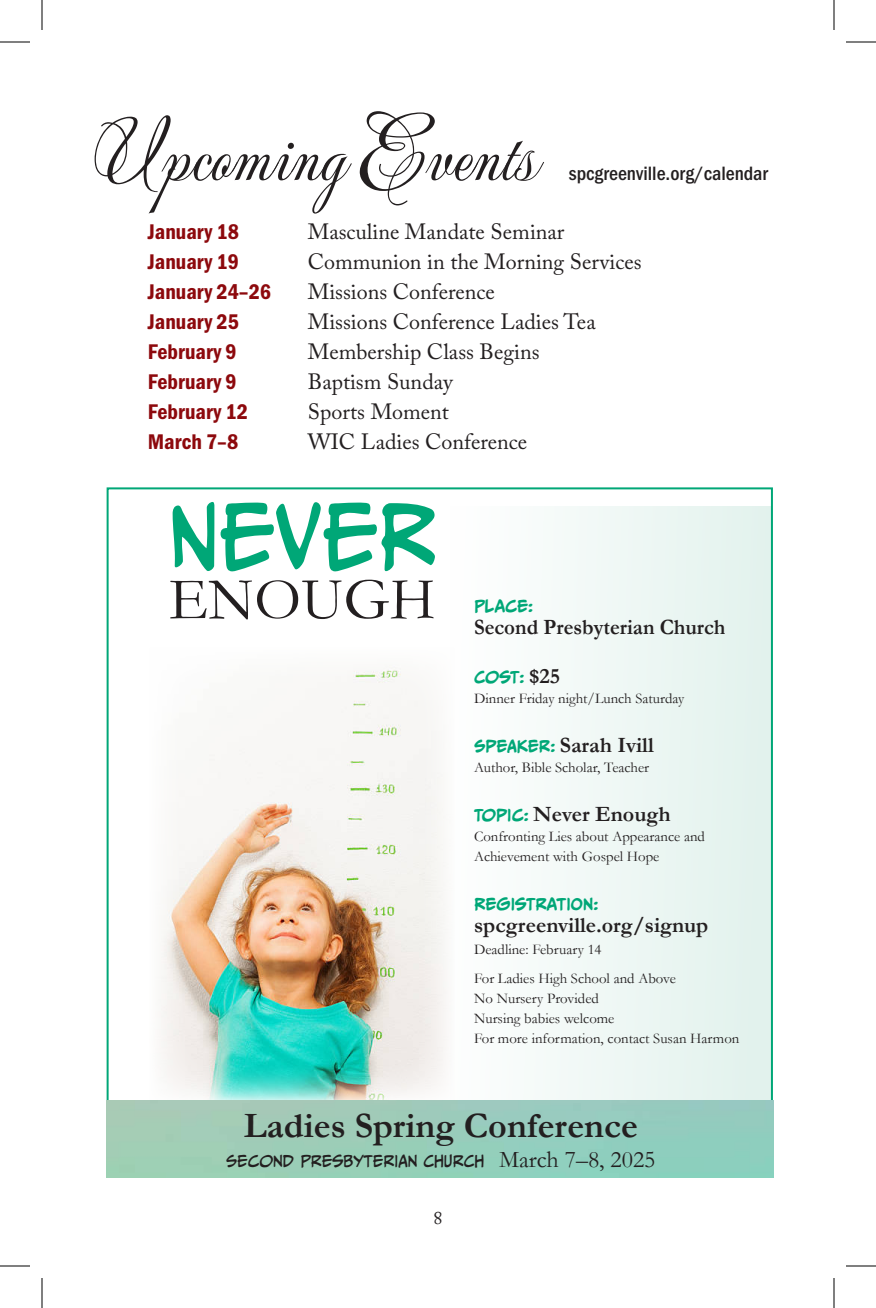
<style>
.page{position:relative;width:876px;height:1308px;background:#fff}
.page>*{position:absolute;margin:0;border:0;box-sizing:border-box;transform-origin:0 0}
.t1{font:84px "Mea Culpa";color:#231f20}
.t2{font:81.2px "CC Meanwhile";color:#00a777}
.t3{font:59.8px "Garamond";color:#231f20}
.t4{font:700 36px "Garamond";color:#231f20}
.t5{font:22px "Adobe Caslon Pro";color:#231f20}
.t6{font:22px "Franklin Gothic URW Con Dem";color:#8d090d}
.t7{font:700 22px "Garamond";color:#231f20}
.t8{font:700 22px "Garamond";color:#231f20;scale:.95 1}
.t9{font:500 20px "Franklin Gothic URW Cond";color:#231f20}
.t10{font:18px "Adobe Caslon Pro";color:#231f20}
.t11{font:15px "CC Meanwhile";color:#231f20}
.t12{font:14.8px/20px "Garamond";color:#231f20}
.t13{font:700 14.8px "CC Meanwhile";color:#00a777}
.s1{font-family:"Garamond";font-size:22px;color:#231f20}
.s2{font-family:"CC Meanwhile";font-size:14.8px;color:#00a777}
.s3{font-family:"Garamond";font-size:24px}
</style>
<div class="page">
<div style="left:450px;top:506px;width:322px;height:595px;background:linear-gradient(to right,#fefefe,#e1f1ec)"></div>
<img style="left:150px;top:647px;width:304px;height:454px">
<hr style="left:0;top:42px;width:30px;height:1px;background:#000">
<hr style="left:846px;top:42px;width:30px;height:1px;background:#000">
<hr style="left:0;top:1266px;width:30px;height:1px;background:#000">
<hr style="left:846px;top:1266px;width:30px;height:1px;background:#000">
<hr style="left:42px;top:0;width:1px;height:30px;background:#000">
<hr style="left:42px;top:1278px;width:1px;height:30px;background:#000">
<hr style="left:834px;top:0;width:1px;height:30px;background:#000">
<hr style="left:834px;top:1278px;width:1px;height:30px;background:#000">
<h1 class="t1" style="left:94px;top:102px;width:445px">Upcoming Events</h1>
<h3 class="t9" style="left:569px;top:159px;width:200px">spcgreenville.org/calendar</h3>
<h3 class="t6" style="left:148px;top:217px;width:93px">January 18</h3>
<h3 class="t5" style="left:308px;top:218px;width:258px">Masculine Mandate Seminar</h3>
<h3 class="t6" style="left:148px;top:247px;width:93px">January 19</h3>
<h3 class="t5" style="left:308px;top:248px;width:335px">Communion in the Morning Services</h3>
<h3 class="t6" style="left:148px;top:277px;width:125px">January 24–26</h3>
<h3 class="t5" style="left:308px;top:278px;width:188px">Missions Conference</h3>
<h3 class="t6" style="left:148px;top:307px;width:93px">January 25</h3>
<h3 class="t5" style="left:308px;top:308px;width:289px">Missions Conference Ladies Tea</h3>
<h3 class="t6" style="left:148px;top:337px;width:90px">February 9</h3>
<h3 class="t5" style="left:308px;top:338px;width:233px">Membership Class Begins</h3>
<h3 class="t6" style="left:148px;top:367px;width:90px">February 9</h3>
<h3 class="t5" style="left:308px;top:368px;width:147px">Baptism Sunday</h3>
<h3 class="t6" style="left:148px;top:397px;width:102px">February 12</h3>
<h3 class="t5" style="left:308px;top:398px;width:143px">Sports Moment</h3>
<h3 class="t6" style="left:148px;top:427px;width:92px">March 7–8</h3>
<h3 class="t5" style="left:308px;top:428px;width:221px">WIC Ladies Conference</h3>
<h2 class="t2" style="left:168px;top:486px;width:270px">NEVER</h2>
<h3 class="t3" style="left:169px;top:559px;width:268px">ENOUGH</h3>
<p class="t13" style="left:474px;top:594px;width:61px">PLACE:</p>
<h3 class="t8" style="left:474px;top:612px;width:266px">Second Presbyterian Church</h3>
<p class="t13" style="left:474px;top:665px;width:88px">COST: <span class="s1">$25</span></p>
<p class="t12" style="left:474px;top:688px;width:212px">Dinner Friday night/Lunch Saturday</p>
<h3 class="t7" style="left:474px;top:730px;width:181px"><span class="s2">SPEAKER:</span> Sarah Ivill</h3>
<p class="t12" style="left:474px;top:757px;width:177px">Author, Bible Scholar, Teacher</p>
<h3 class="t7" style="left:474px;top:799px;width:198px"><span class="s2">TOPIC:</span> Never Enough</h3>
<p class="t12" style="left:474px;top:826px;width:232px">Confronting Lies about Appearance and<br>Achievement with Gospel Hope</p>
<p class="t13" style="left:474px;top:892px;width:126px">REGISTRATION:</p>
<h3 class="t7" style="left:474px;top:910px;width:236px">spcgreenville.org/signup</h3>
<p class="t12" style="left:474px;top:934px;width:204px;line-height:29px">Deadline: February 14<br>For Ladies High School and Above</p>
<p class="t12" style="left:474px;top:988px;width:267px">No Nursery Provided<br>Nursing babies welcome<br>For more information, contact Susan Harmon</p>
<h3 class="t4" style="left:244px;top:1101px;width:396px">Ladies Spring Conference</h3>
<p class="t11" style="left:226px;top:1152px;width:431px">SECOND PRESBYTERIAN CHURCH <span class="s3">March 7–8, 2025</span></p>
<p class="t10" style="left:434px;top:1208px;width:10px">8</p>
</div>
